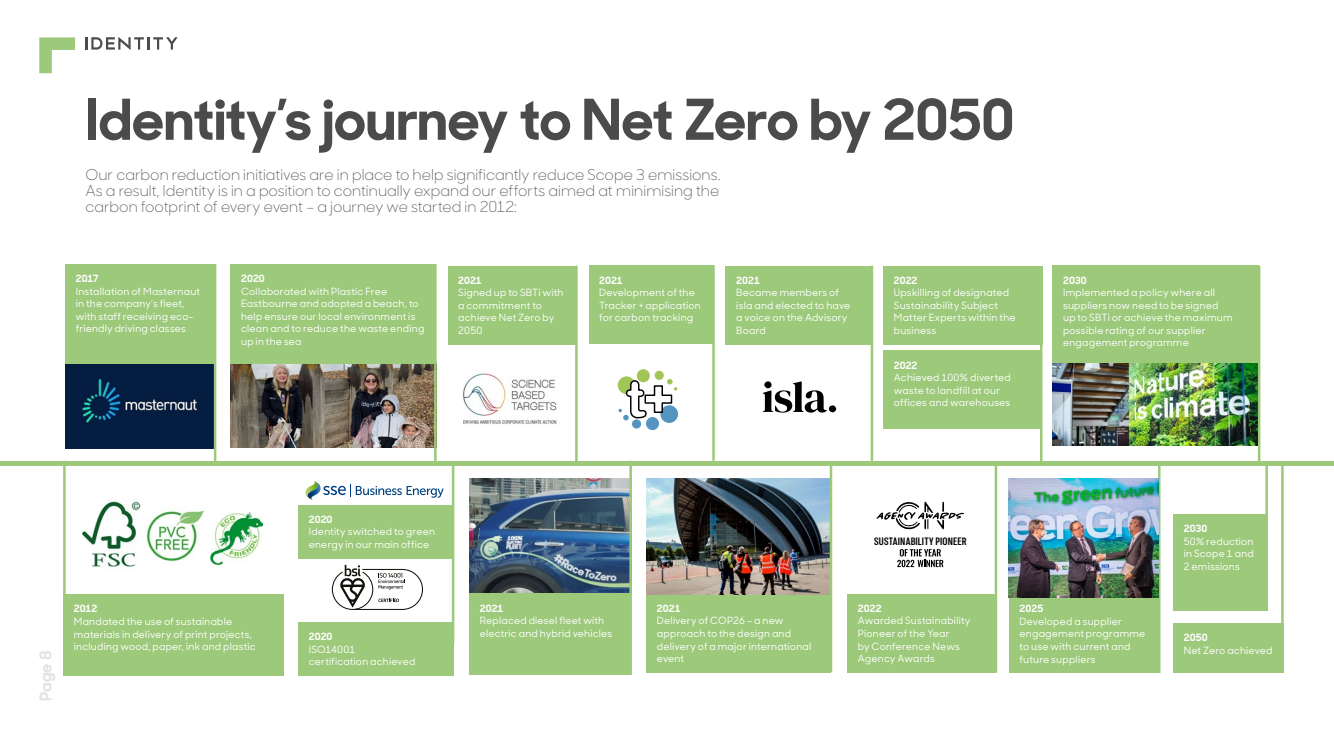
<style>
.page{position:relative;width:1334px;height:745px;background:#fff}
.page>*{position:absolute;margin:0;border:0;box-sizing:border-box;transform-origin:0 0}
.t1{font:700 56.25px "Sharp Sans Display No 1";letter-spacing:-.01em;color:#4b4b4b}
.t2{font:700 16.25px "Sharp Sans Display No 1";color:#e3e3e3}
.t3{font:300 15px/16.2px "Sharp Sans Display No 1";letter-spacing:-.005em;color:#4c4b4b;text-align:justify}
.t4{font:700 condensed 10.62px "Molde";letter-spacing:.015em;color:#020203}
.t5{font:500 10px/12.5px "Sharp Sans Display No 1";letter-spacing:.02em;color:#fff}
.t6{font:700 10px "Sharp Sans Display No 1";letter-spacing:.005em;color:#fff}
</style>
<div class="page">
<div style="left:0;top:460px;width:1333px;height:5px;background:#9cc97a"></div>
<img style="left:469px;top:478px;width:160px;height:115px">
<hr style="left:629px;top:460px;width:2px;height:214px;background:#9cc97a">
<div style="left:469px;top:593px;width:161px;height:81px;background:#9cc97a"></div>
<div style="left:646px;top:593px;width:184px;height:79px;background:#9cc97a"></div>
<img style="left:646px;top:478px;width:183px;height:116px">
<hr style="left:829px;top:464px;width:3px;height:207px;background:#9cc97a">
<div style="left:1052px;top:265px;width:206px;height:98px;background:#9cc97a"></div>
<img style="left:1052px;top:363px;width:205px;height:82px">
<hr style="left:1257px;top:265px;width:3px;height:198px;background:#9cc97a">
<img style="left:230px;top:363px;width:204px;height:84px">
<hr style="left:434px;top:264px;width:2px;height:201px;background:#9cc97a">
<div style="left:230px;top:264px;width:205px;height:99px;background:#9cc97a"></div>
<hr style="left:452px;top:463px;width:2px;height:180px;background:#9cc97a">
<div style="left:298px;top:622px;width:156px;height:53px;background:#9cc97a"></div>
<svg style="left:332px;top:564px;width:91px;height:45px"></svg>
<hr style="left:1280px;top:464px;width:3px;height:208px;background:#9cc97a">
<div style="left:1172px;top:622px;width:111px;height:50px;background:#9cc97a"></div>
<hr style="left:575px;top:265px;width:2px;height:198px;background:#9cc97a">
<div style="left:447px;top:265px;width:129px;height:79px;background:#9cc97a"></div>
<img style="left:463px;top:373px;width:94px;height:51px">
<div style="left:298px;top:504px;width:154px;height:54px;background:#9cc97a"></div>
<svg style="left:305px;top:481px;width:138px;height:18px"></svg>
<img style="left:65px;top:363px;width:149px;height:85px">
<div style="left:65px;top:264px;width:149px;height:99px;background:#9cc97a"></div>
<hr style="left:214px;top:264px;width:2px;height:198px;background:#9cc97a">
<div style="left:63px;top:594px;width:221px;height:81px;background:#9cc97a"></div>
<img style="left:82px;top:501px;width:58px;height:67px">
<img style="left:146px;top:510px;width:57px;height:52px">
<img style="left:211px;top:512px;width:52px;height:51px">
<hr style="left:63px;top:460px;width:3px;height:215px;background:#9cc97a">
<hr style="left:712px;top:265px;width:2px;height:195px;background:#9cc97a">
<div style="left:588px;top:265px;width:125px;height:79px;background:#9cc97a"></div>
<svg style="left:617px;top:375px;width:19px;height:19px"></svg>
<div style="left:616px;top:375px;width:20px;height:20px;border:1px solid #fff;border-radius:50%"></div>
<svg style="left:636px;top:368px;width:14px;height:14px"></svg>
<div style="left:635px;top:367px;width:16px;height:16px;border:1px solid #fff;border-radius:50%"></div>
<svg style="left:654px;top:370px;width:10px;height:10px"></svg>
<div style="left:653px;top:369px;width:12px;height:12px;border:1px solid #fff;border-radius:50%"></div>
<div style="left:665px;top:377px;width:8px;height:8px;border:1px solid #fff;border-radius:50%"></div>
<svg style="left:659px;top:404px;width:19px;height:19px"></svg>
<div style="left:659px;top:403px;width:20px;height:21px;border:1px solid #fff;border-radius:50%"></div>
<div style="left:645px;top:416px;width:14px;height:14px;background:#5594c1;border-radius:50%"></div>
<div style="left:644px;top:415px;width:16px;height:16px;border:1px solid #fff;border-radius:50%"></div>
<div style="left:631px;top:418px;width:10px;height:11px;background:#5594c1;border-radius:50%"></div>
<div style="left:630px;top:418px;width:12px;height:11px;border:1px solid #fff;border-radius:50%"></div>
<div style="left:621px;top:413px;width:9px;height:8px;border:1px solid #fff;border-radius:50%"></div>
<svg style="left:617px;top:379px;width:61px;height:40px"></svg>
<hr style="left:994px;top:464px;width:3px;height:208px;background:#9cc97a">
<div style="left:847px;top:593px;width:148px;height:79px;background:#9cc97a"></div>
<div style="left:1008px;top:594px;width:150px;height:78px;background:#9cc97a"></div>
<hr style="left:1157px;top:465px;width:3px;height:207px;background:#9cc97a">
<img style="left:1008px;top:478px;width:150px;height:119px">
<hr style="left:870px;top:265px;width:3px;height:195px;background:#9cc97a">
<div style="left:725px;top:265px;width:148px;height:79px;background:#9cc97a"></div>
<svg style="left:762px;top:381px;width:74px;height:31px"></svg>
<hr style="left:1265px;top:465px;width:2px;height:115px;background:#9cc97a">
<div style="left:1172px;top:514px;width:95px;height:96px;background:#9cc97a"></div>
<hr style="left:1039px;top:336px;width:3px;height:129px;background:#9cc97a">
<div style="left:883px;top:350px;width:158px;height:79px;background:#9cc97a"></div>
<div style="left:883px;top:265px;width:159px;height:79px;background:#9cc97a"></div>
<svg style="left:876px;top:501px;width:87px;height:28px"></svg>
<svg style="left:897px;top:549px;width:46px;height:18px"></svg>
<svg style="left:85px;top:37px;width:93px;height:13px"></svg>
<svg style="left:39px;top:37px;width:36px;height:36px"></svg>
<h1 class="t1" style="left:85px;top:73px;width:930px">Identity’s journey to Net Zero by 2050</h1>
<p class="t3" style="left:85px;top:165px;width:636px">Our carbon reduction initiatives are in place to help significantly reduce Scope 3 emissions.<br>As a result, Identity is in a position to continually expand our efforts aimed at minimising the carbon footprint of every event – a journey we started in 2012:</p>
<p class="t6" style="left:76px;top:270px;width:25px">2017</p>
<p class="t5" style="left:76px;top:284px;width:126px">Installation of Masternaut in the company’s fleet, with staff receiving eco&shy;friendly driving classes</p>
<p class="t6" style="left:241px;top:270px;width:25px">2020</p>
<p class="t5" style="left:241px;top:284px;width:185px">Collaborated with Plastic Free<br>Eastbourne and adopted a beach, to help ensure our local environment is clean and to reduce the waste ending up in the sea</p>
<p class="t6" style="left:458px;top:272px;width:25px">2021</p>
<p class="t5" style="left:458px;top:286px;width:107px">Signed up to SBTi with a commitment to achieve Net Zero by<br>2050</p>
<p class="t6" style="left:599px;top:271px;width:25px">2021</p>
<p class="t5" style="left:599px;top:285px;width:103px">Development of the<br>Tracker + application for carbon tracking</p>
<p class="t6" style="left:736px;top:272px;width:25px">2021</p>
<p class="t5" style="left:736px;top:286px;width:116px">Became members of isla and elected to have a voice on the Advisory<br>Board</p>
<p class="t6" style="left:893px;top:272px;width:25px">2022</p>
<p class="t5" style="left:893px;top:286px;width:123px">Upskilling of designated<br>Sustainability Subject<br>Matter Experts within the business</p>
<p class="t6" style="left:893px;top:356px;width:25px">2022</p>
<p class="t5" style="left:893px;top:370px;width:118px">Achieved 100% diverted waste to landfill at our offices and warehouses</p>
<p class="t6" style="left:1062px;top:272px;width:25px">2030</p>
<p class="t5" style="left:1062px;top:286px;width:171px">Implemented a policy where all suppliers now need to be signed up to SBTi or achieve the maximum possible rating of our supplier engagement programme</p>
<h2 class="t2" style="left:32px;top:700px;width:51px;rotate:-90deg">Page 8</h2>
<p class="t6" style="left:74px;top:600px;width:25px">2012</p>
<p class="t5" style="left:74px;top:614px;width:183px">Mandated the use of sustainable materials in delivery of print projects, including wood, paper, ink and plastic</p>
<p class="t6" style="left:309px;top:510px;width:25px">2020</p>
<p class="t5" style="left:309px;top:525px;width:128px">Identity switched to green energy in our main office</p>
<p class="t6" style="left:309px;top:628px;width:25px">2020</p>
<p class="t5" style="left:309px;top:642px;width:108px">ISO14001 certification achieved</p>
<p class="t6" style="left:479px;top:599px;width:25px">2021</p>
<p class="t5" style="left:479px;top:613px;width:134px">Replaced diesel fleet with electric and hybrid vehicles</p>
<p class="t6" style="left:657px;top:599px;width:25px">2021</p>
<p class="t5" style="left:657px;top:613px;width:156px">Delivery of COP26 – a new approach to the design and delivery of a major international event</p>
<p class="t4" style="left:874px;top:535px;width:94px">SUSTAINABILITY PIONEER</p>
<p class="t6" style="left:857px;top:599px;width:25px">2022</p>
<p class="t5" style="left:857px;top:613px;width:114px">Awarded Sustainability<br>Pioneer of the Year<br>by Conference News<br>Agency Awards</p>
<p class="t6" style="left:1019px;top:600px;width:25px">2025</p>
<p class="t5" style="left:1019px;top:614px;width:127px">Developed a supplier engagement programme to use with current and future suppliers</p>
<p class="t6" style="left:1183px;top:520px;width:25px">2030</p>
<p class="t5" style="left:1183px;top:534px;width:72px;text-align:justify">50% reduction in Scope 1 and 2 emissions</p>
<p class="t6" style="left:1183px;top:628px;width:25px">2050</p>
<p class="t5" style="left:1183px;top:643px;width:90px">Net Zero achieved</p>
</div>
